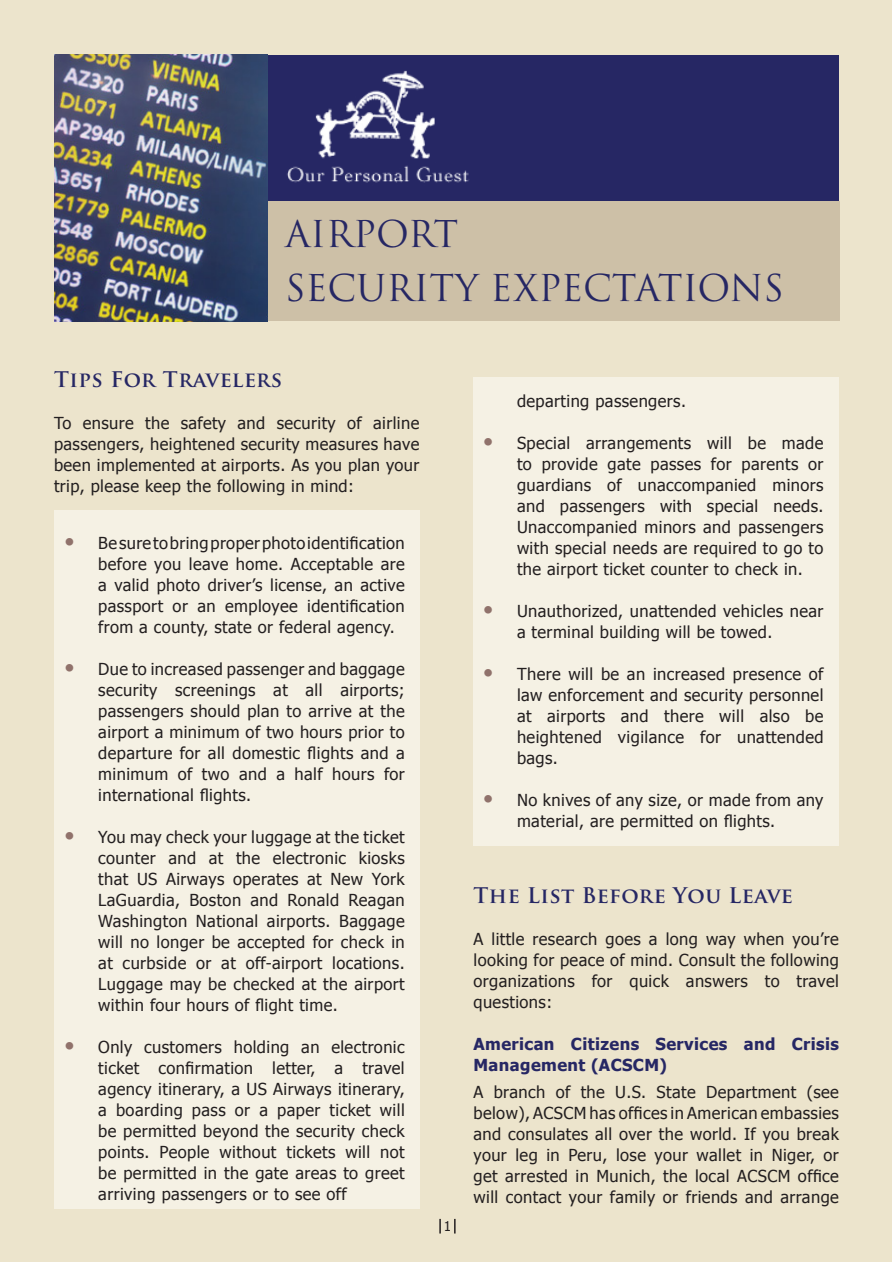
<style>
.page{position:relative;width:893px;height:1263px;background:#fff}
.page>*{position:absolute;margin:0;border:0;box-sizing:border-box;transform-origin:0 0}
.t1{font:36px/54px "Trajan Pro";color:#262764}
.t2{font:700 21px "Trajan Pro";letter-spacing:.025em;color:#262764}
.t3{font:16.5px/21px "Tahoma";letter-spacing:.025em;color:#231f20;text-align:justify}
.t4{font:700 16.5px/21px "Tahoma";letter-spacing:.025em;color:#262764}
.t5{font:13.5px "Tahoma";color:#231f20}
</style>
<div class="page">
<div style="left:1px;top:1px;width:891px;height:1261px;background:#ece4cc"></div>
<svg style="left:439px;top:1219px;width:2px;height:14px"></svg>
<svg style="left:454px;top:1219px;width:2px;height:14px"></svg>
<div style="left:261px;top:55px;width:578px;height:248px;background:#262764"></div>
<div style="left:242px;top:201px;width:598px;height:120px;background:#cdc0a7"></div>
<div style="left:54px;top:510px;width:365px;height:699px;background:#f5f1e4"></div>
<img style="left:54px;top:54px;width:213px;height:268px">
<img style="left:254px;top:55px;width:215px;height:134px">
<div style="left:473px;top:377px;width:366px;height:469px;background:#f5f1e4"></div>
<h1 class="t1" style="left:285px;top:206px;width:500px">AIRPORT<br>SECURITY EXPECTATIONS</h1>
<p class="t2" style="left:54px;top:366px;width:230px">Tips For Travelers</p>
<p class="t3" style="left:54px;top:411px;width:367px">To ensure the safety and security of airline passengers, heightened security measures have been implemented at airports. As you plan your trip, please keep the following in mind:</p>
<p class="t3" style="left:98px;top:531px;width:308px;text-indent:-32px"><sup>■</sup> Be sure to bring proper photo identification before you leave home. Acceptable are a valid photo driver’s license, an active passport or an employee identification from a county, state or federal agency.</p>
<p class="t3" style="left:98px;top:657px;width:308px;text-indent:-32px"><sup>■</sup> Due to increased passenger and baggage security screenings at all airports; passengers should plan to arrive at the airport a minimum of two hours prior to departure for all domestic flights and a minimum of two and a half hours for international flights.</p>
<p class="t3" style="left:98px;top:825px;width:308px;text-indent:-32px"><sup>■</sup> You may check your luggage at the ticket counter and at the electronic kiosks that US Airways operates at New York LaGuardia, Boston and Ronald Reagan Washington National airports. Baggage will no longer be accepted for check in at curbside or at off-airport locations.<br>Luggage may be checked at the airport within four hours of flight time.</p>
<p class="t3" style="left:98px;top:1035px;width:308px;text-indent:-32px"><sup>■</sup> Only customers holding an electronic ticket confirmation letter, a travel agency itinerary, a US Airways itinerary, a boarding pass or a paper ticket will be permitted beyond the security check points. People without tickets will not be permitted in the gate areas to greet arriving passengers or to see off</p>
<p class="t5" style="left:444px;top:1217px;width:9px">1</p>
<p class="t3" style="left:517px;top:389px;width:171px">departing passengers.</p>
<p class="t3" style="left:517px;top:431px;width:308px;text-indent:-32px"><sup>■</sup> Special arrangements will be made to provide gate passes for parents or guardians of unaccompanied minors and passengers with special needs.<br>Unaccompanied minors and passengers with special needs are required to go to the airport ticket counter to check in.</p>
<p class="t3" style="left:517px;top:599px;width:308px;text-indent:-32px"><sup>■</sup> Unauthorized, unattended vehicles near a terminal building will be towed.</p>
<p class="t3" style="left:517px;top:662px;width:308px;text-indent:-32px"><sup>■</sup> There will be an increased presence of law enforcement and security personnel at airports and there will also be heightened vigilance for unattended bags.</p>
<p class="t3" style="left:517px;top:788px;width:308px;text-indent:-32px"><sup>■</sup> No knives of any size, or made from any material, are permitted on flights.</p>
<p class="t2" style="left:473px;top:882px;width:321px">The List Before You Leave</p>
<p class="t3" style="left:473px;top:928px;width:367px">A little research goes a long way when you’re looking for peace of mind. Consult the following organizations for quick answers to travel questions:</p>
<p class="t4" style="left:473px;top:1032px;width:367px">American Citizens Services and Crisis<br>Management (ACSCM)</p>
<p class="t3" style="left:473px;top:1081px;width:367px">A branch of the U.S. State Department (see below), ACSCM has offices in American embassies and consulates all over the world. If you break your leg in Peru, lose your wallet in Niger, or get arrested in Munich, the local ACSCM office will contact your family or friends and arrange</p>
</div>
